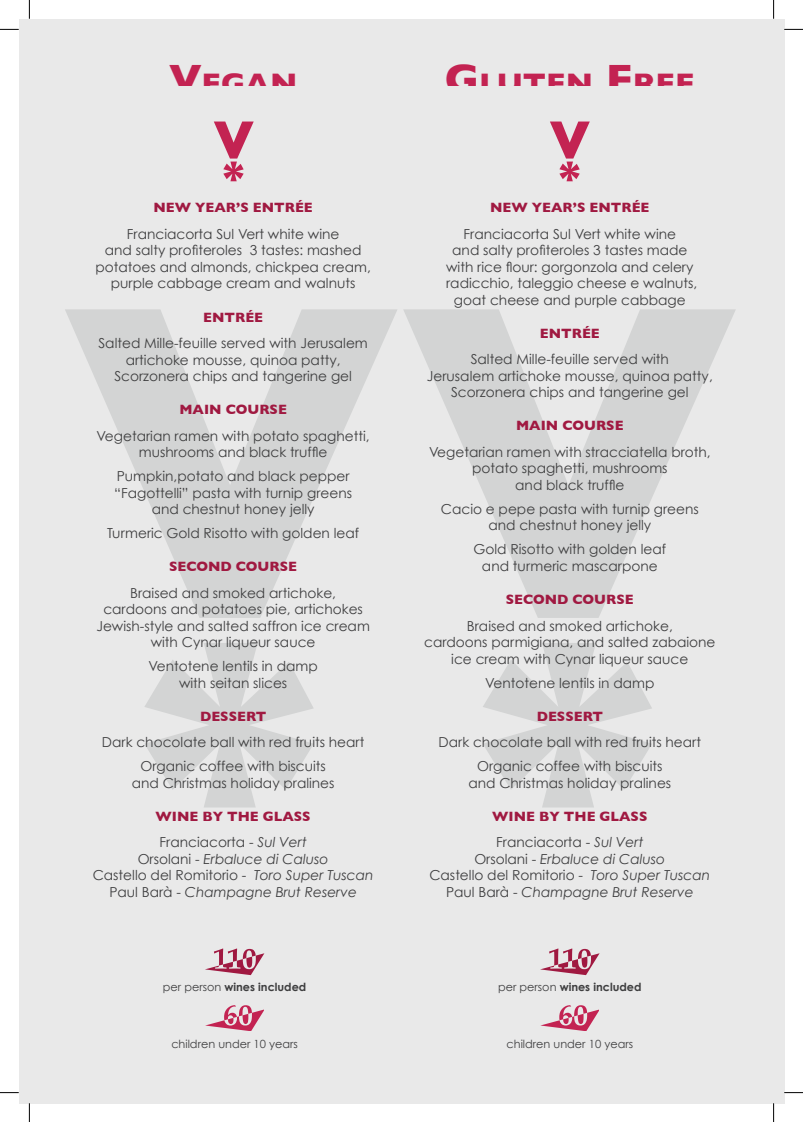
<style>
.page{position:relative;width:803px;height:1122px;background:#fff}
.page>*{position:absolute;margin:0;border:0;box-sizing:border-box;transform-origin:0 0}
.t1{font:700 30.25px "Gill Sans";color:#c32352}
.t2{font:13.75px/16.5px "Century Gothic";color:#3e3e3f;text-align:center}
.t3{font:italic 13.75px/16.5px "Century Gothic";color:#3e3e3f;text-align:center}
.t4{font:700 13.75px "Gill Sans";color:#a01941}
.t5{font:700 11.25px "Century Gothic";color:#3e3e3f}
.t6{font:11.25px "Century Gothic";color:#3e3e3f}
.s1{font-size:43.25px}
.s2{font-style:normal}
.s3{font-weight:400}
</style>
<div class="page">
<div style="left:19px;top:19px;width:765px;height:1084px;background:#e9e9e9"></div>
<svg style="left:404px;top:309px;width:332px;height:309px"></svg>
<svg style="left:483px;top:643px;width:169px;height:164px"></svg>
<svg style="left:65px;top:309px;width:332px;height:309px"></svg>
<svg style="left:145px;top:643px;width:168px;height:164px"></svg>
<svg style="left:205px;top:948px;width:59px;height:27px"></svg>
<svg style="left:205px;top:1005px;width:59px;height:25px"></svg>
<svg style="left:550px;top:122px;width:40px;height:59px"></svg>
<svg style="left:214px;top:122px;width:40px;height:59px"></svg>
<svg style="left:540px;top:948px;width:60px;height:27px"></svg>
<svg style="left:540px;top:1005px;width:59px;height:25px"></svg>
<svg style="left:0;top:29px;width:19px;height:1px"></svg>
<svg style="left:784px;top:29px;width:19px;height:1px"></svg>
<svg style="left:0;top:1092px;width:19px;height:1px"></svg>
<svg style="left:784px;top:1092px;width:19px;height:1px"></svg>
<svg style="left:29px;top:0;width:1px;height:19px"></svg>
<svg style="left:29px;top:1103px;width:1px;height:19px"></svg>
<svg style="left:773px;top:0;width:1px;height:19px"></svg>
<svg style="left:773px;top:1103px;width:1px;height:19px"></svg>
<h1 class="t1" style="left:169px;top:60px;width:130px"><span class="s1">V</span>EGAN</h1>
<h1 class="t1" style="left:445px;top:60px;width:251px"><span class="s1">G</span> LUTEN <span class="s1">F</span>REE</h1>
<p class="t4" style="left:153px;top:197px;width:161px">NEW YEAR’S ENTRÉE</p>
<p class="t2" style="left:95px;top:226px;width:277px">Franciacorta Sul Vert white wine<br>and salty profiteroles 3 tastes: mashed potatoes and almonds, chickpea cream, purple cabbage cream and walnuts</p>
<p class="t4" style="left:203px;top:306px;width:61px">ENTRÉE</p>
<p class="t2" style="left:98px;top:335px;width:271px">Salted Mille-feuille served with Jerusalem artichoke mousse, quinoa patty,<br>Scorzonera chips and tangerine gel</p>
<p class="t4" style="left:179px;top:398px;width:109px">MAIN COURSE</p>
<p class="t2" style="left:97px;top:427px;width:274px">Vegetarian ramen with potato spaghetti, mushrooms and black truffle</p>
<p class="t2" style="left:114px;top:468px;width:239px">Pumpkin,potato and black pepper “Fagottelli” pasta with turnip greens and chestnut honey jelly</p>
<p class="t2" style="left:107px;top:524px;width:254px">Turmeric Gold Risotto with golden leaf</p>
<p class="t4" style="left:169px;top:555px;width:129px">SECOND COURSE</p>
<p class="t2" style="left:96px;top:584px;width:275px">Braised and smoked artichoke,<br>cardoons and potatoes pie, artichokes Jewish-style and salted saffron ice cream with Cynar liqueur sauce</p>
<p class="t2" style="left:148px;top:657px;width:171px">Ventotene lentils in damp with seitan slices</p>
<p class="t4" style="left:200px;top:705px;width:68px">DESSERT</p>
<p class="t2" style="left:102px;top:730px;width:264px;line-height:24px">Dark chocolate ball with red fruits heart<br>Organic coffee with biscuits</p>
<p class="t2" style="left:132px;top:774px;width:204px">and Christmas holiday pralines</p>
<p class="t4" style="left:156px;top:805px;width:157px">WINE BY THE GLASS</p>
<p class="t3" style="left:93px;top:833px;width:282px"><span class="s2">Franciacorta -</span> Sul Vert<br><span class="s2">Orsolani -</span> Erbaluce di Caluso<br><span class="s2">Castello del Romitorio -</span> Toro Super Tuscan<br><span class="s2">Paul Barà -</span> Champagne Brut Reserve</p>
<p class="t4" style="left:490px;top:197px;width:161px">NEW YEAR’S ENTRÉE</p>
<p class="t2" style="left:446px;top:225px;width:253px">Franciacorta Sul Vert white wine<br>and salty profiteroles 3 tastes made with rice flour: gorgonzola and celery radicchio, taleggio cheese e walnuts, goat cheese and purple cabbage</p>
<p class="t4" style="left:540px;top:322px;width:61px">ENTRÉE</p>
<p class="t2" style="left:427px;top:351px;width:287px">Salted Mille-feuille served with<br>Jerusalem artichoke mousse, quinoa patty,<br>Scorzonera chips and tangerine gel</p>
<p class="t4" style="left:516px;top:415px;width:109px">MAIN COURSE</p>
<p class="t2" style="left:429px;top:443px;width:283px">Vegetarian ramen with stracciatella broth, potato spaghetti, mushrooms<br>and black truffle</p>
<p class="t2" style="left:441px;top:500px;width:259px">Cacio e pepe pasta with turnip greens and chestnut honey jelly</p>
<p class="t2" style="left:473px;top:541px;width:194px">Gold Risotto with golden leaf and turmeric mascarpone</p>
<p class="t4" style="left:506px;top:588px;width:129px">SECOND COURSE</p>
<p class="t2" style="left:424px;top:617px;width:293px">Braised and smoked artichoke,<br>cardoons parmigiana, and salted zabaione ice cream with Cynar liqueur sauce</p>
<p class="t2" style="left:485px;top:674px;width:171px">Ventotene lentils in damp</p>
<p class="t4" style="left:537px;top:705px;width:68px">DESSERT</p>
<p class="t2" style="left:439px;top:730px;width:264px;line-height:24px">Dark chocolate ball with red fruits heart<br>Organic coffee with biscuits</p>
<p class="t2" style="left:468px;top:774px;width:204px">and Christmas holiday pralines</p>
<p class="t4" style="left:492px;top:805px;width:157px">WINE BY THE GLASS</p>
<p class="t3" style="left:429px;top:833px;width:282px"><span class="s2">Franciacorta -</span> Sul Vert<br><span class="s2">Orsolani -</span> Erbaluce di Caluso<br><span class="s2">Castello del Romitorio -</span> Toro Super Tuscan<br><span class="s2">Paul Barà -</span> Champagne Brut Reserve</p>
<p class="t5" style="left:163px;top:980px;width:145px"><span class="s3">per person</span> wines included</p>
<p class="t5" style="left:498px;top:980px;width:145px"><span class="s3">per person</span> wines included</p>
<p class="t6" style="left:171px;top:1037px;width:128px">children under 10 years</p>
<p class="t6" style="left:506px;top:1037px;width:128px">children under 10 years</p>
</div>
